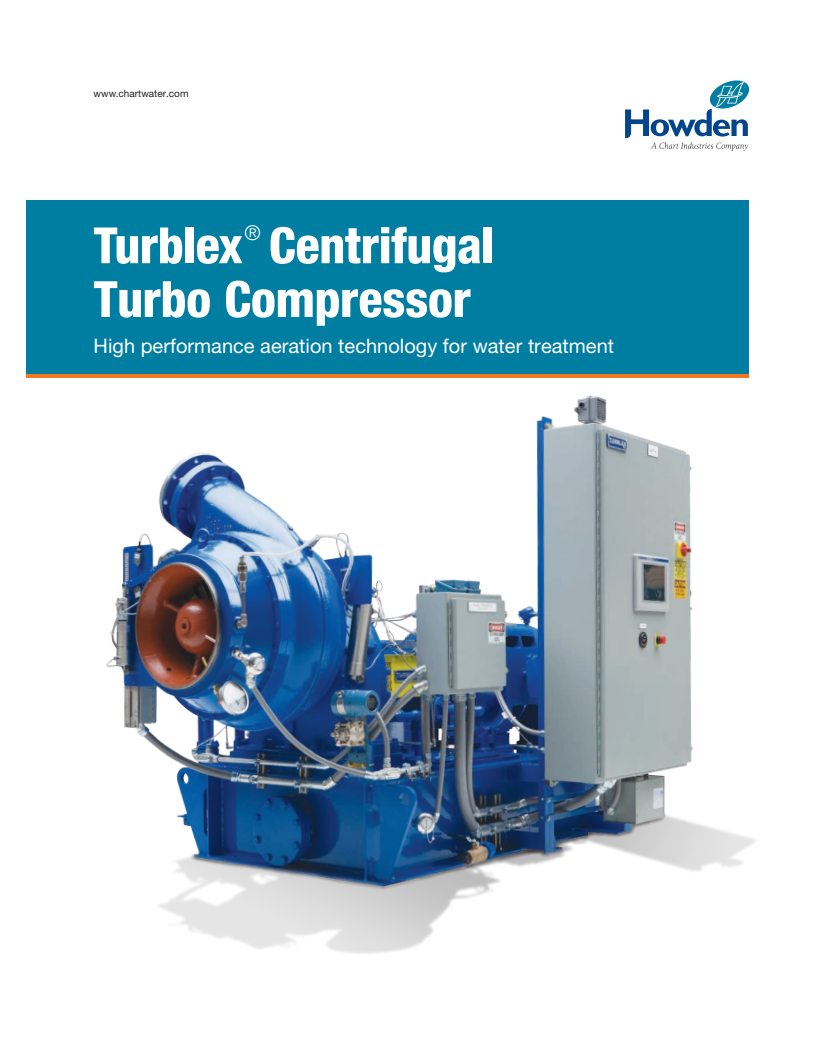
<style>
.page{position:relative;width:839px;height:1064px;background:#fff}
.page>*{position:absolute;margin:0;border:0;box-sizing:border-box;transform-origin:0 0}
.t1{font:800 condensed 50px/53.8px "Helvetica Neue LT Pro";letter-spacing:-.01em;color:#fff}
.t2{font:300 20.38px "Helvetica Neue LT Pro";color:#fff}
.t3{font:20px "Helvetica Neue LT Pro";color:#fff}
.t4{font:10px "Helvetica Neue LT Pro";color:#231f20}
</style>
<div class="page">
<img style="left:106px;top:395px;width:650px;height:559px">
<hr style="left:26px;top:374px;width:723px;height:4px;background:#f47721">
<div style="left:26px;top:201px;width:723px;height:173px;background:#007ea2"></div>
<svg style="left:625px;top:80px;width:124px;height:71px"></svg>
<p class="t4" style="left:94px;top:88px;width:96px">www.chartwater.com</p>
<h1 class="t1" style="left:94px;top:218px;width:151px">Turblex</h1>
<p class="t2" style="left:244px;top:221px;width:18px">®</p>
<h1 class="t1" style="left:94px;top:218px;width:402px;text-indent:175px">Centrifugal<br>Turbo Compressor</h1>
<p class="t3" style="left:94px;top:333px;width:522px">High performance aeration technology for water treatment</p>
</div>
